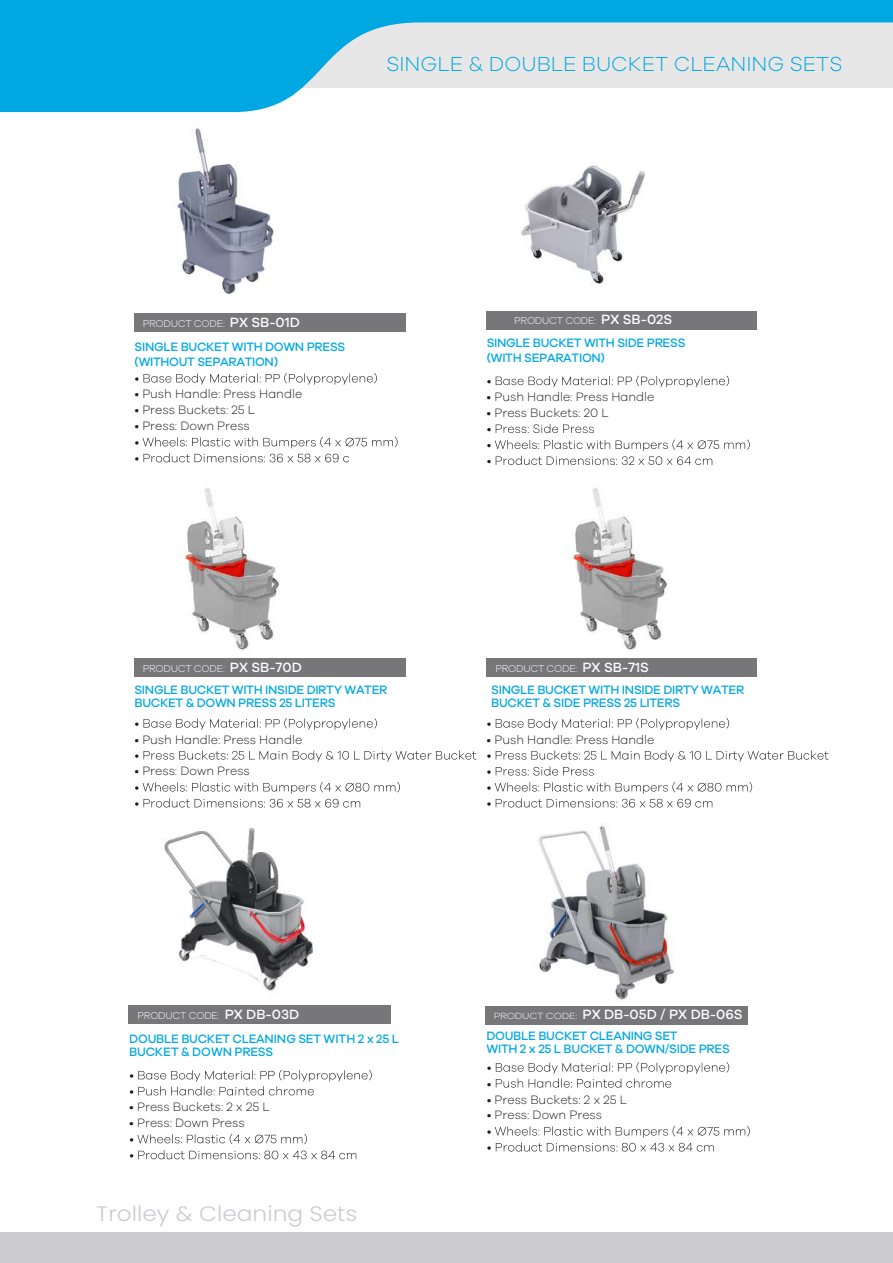
<style>
.page{position:relative;width:893px;height:1263px;background:#fff}
.page>*{position:absolute;margin:0;border:0;box-sizing:border-box;transform-origin:0 0}
.t1{font:300 21px "Galano Grotesque";color:#00a8e2}
.t2{font:300 21px "Poppins";color:#cccbd0;scale:1.11 1}
.t3{font:500 13.8px "Galano Grotesque";color:#fff}
.t4{font:500 12.6px/13px "Galano Grotesque";letter-spacing:-.025em;color:#00a8e2}
.t5{font:300 12.6px "Galano Grotesque";color:#221e20}
.t6{font:300 10.35px "Galano Grotesque";letter-spacing:-.025em;color:#fff}
.s1{font-weight:500;font-size:13.8px}
.s2{font-weight:300;font-size:9.3px}
</style>
<div class="page">
<img style="left:512px;top:807px;width:162px;height:194px">
<div style="left:0;top:1233px;width:893px;height:30px;background:#cccbd0"></div>
<svg style="left:0;top:0;width:893px;height:112px;background:#79cbe8"></svg>
<img style="left:151px;top:807px;width:179px;height:187px">
<div style="left:129px;top:1005px;width:262px;height:19px;background:#77777a"></div>
<svg style="left:130px;top:1070px;width:242px;height:25px"></svg>
<svg style="left:130px;top:1134px;width:177px;height:10px"></svg>
<svg style="left:130px;top:1150px;width:226px;height:9px"></svg>
<div style="left:485px;top:1006px;width:263px;height:19px;background:#77777a"></div>
<svg style="left:487px;top:1062px;width:242px;height:26px"></svg>
<svg style="left:487px;top:1126px;width:263px;height:25px"></svg>
<div style="left:134px;top:313px;width:272px;height:19px;background:#77777a"></div>
<div style="left:487px;top:311px;width:270px;height:18px;background:#77777a"></div>
<img style="left:521px;top:165px;width:124px;height:120px">
<svg style="left:135px;top:373px;width:242px;height:11px"></svg>
<svg style="left:135px;top:437px;width:263px;height:25px"></svg>
<svg style="left:487px;top:376px;width:242px;height:11px"></svg>
<svg style="left:487px;top:424px;width:107px;height:9px"></svg>
<svg style="left:487px;top:439px;width:263px;height:26px"></svg>
<img style="left:174px;top:128px;width:103px;height:166px">
<div style="left:134px;top:658px;width:272px;height:19px;background:#77777a"></div>
<div style="left:487px;top:658px;width:270px;height:19px;background:#77777a"></div>
<svg style="left:135px;top:718px;width:242px;height:12px"></svg>
<svg style="left:135px;top:750px;width:341px;height:12px"></svg>
<svg style="left:135px;top:782px;width:265px;height:25px"></svg>
<svg style="left:487px;top:718px;width:242px;height:12px"></svg>
<svg style="left:487px;top:750px;width:342px;height:25px"></svg>
<svg style="left:487px;top:782px;width:265px;height:25px"></svg>
<img style="left:176px;top:488px;width:104px;height:163px">
<img style="left:564px;top:488px;width:104px;height:163px">
<h1 class="t1" style="left:386px;top:52px;width:457px">SINGLE &amp; DOUBLE BUCKET CLEANING SETS</h1>
<p class="t6" style="left:143px;top:317px;width:159px">PRODUCT CODE: <span class="s1">PX SB-01D</span></p>
<p class="t6" style="left:514px;top:314px;width:160px">PRODUCT CODE: <span class="s1">PX SB-02S</span></p>
<p class="t4" style="left:135px;top:338px;width:212px;line-height:15px">SINGLE BUCKET WITH DOWN PRESS (WITHOUT SEPARATION)</p>
<p class="t5" style="left:134px;top:387px;width:169px">• Push Handle: Press Handle</p>
<p class="t5" style="left:134px;top:402px;width:122px">• Press Buckets: 25 L</p>
<p class="t5" style="left:134px;top:418px;width:117px">• Press: Down Press</p>
<p class="t4" style="left:487px;top:335px;width:200px;line-height:15px">SINGLE BUCKET WITH SIDE PRESS (WITH SEPARATION)</p>
<p class="t5" style="left:487px;top:389px;width:169px">• Push Handle: Press Handle</p>
<p class="t5" style="left:487px;top:405px;width:123px">• Press Buckets: 20 L</p>
<p class="t6" style="left:143px;top:662px;width:161px">PRODUCT CODE: <span class="s1">PX SB-70D</span></p>
<p class="t6" style="left:495px;top:662px;width:155px">PRODUCT CODE: <span class="s1">PX SB-71S</span></p>
<p class="t4" style="left:134px;top:683px;width:255px">SINGLE BUCKET WITH INSIDE DIRTY WATER<br>BUCKET &amp; DOWN PRESS 25 LITERS</p>
<p class="t4" style="left:491px;top:683px;width:255px">SINGLE BUCKET WITH INSIDE DIRTY WATER<br>BUCKET &amp; SIDE PRESS 25 LITERS</p>
<p class="t5" style="left:134px;top:732px;width:169px">• Push Handle: Press Handle</p>
<p class="t5" style="left:134px;top:764px;width:117px">• Press: Down Press</p>
<p class="t5" style="left:487px;top:732px;width:169px">• Push Handle: Press Handle</p>
<p class="t6" style="left:138px;top:1009px;width:163px">PRODUCT CODE: <span class="s1">PX DB-03D</span></p>
<p class="t4" style="left:129px;top:1032px;width:271px">DOUBLE BUCKET CLEANING SET WITH 2 x 25 L<br>BUCKET &amp; DOWN PRESS</p>
<p class="t5" style="left:129px;top:1099px;width:142px">• Press Buckets: 2 x 25 L</p>
<p class="t5" style="left:129px;top:1115px;width:117px">• Press: Down Press</p>
<h1 class="t2" style="left:96px;top:1201px;width:237px">Trolley &amp; Cleaning Sets</h1>
<p class="t3" style="left:494px;top:1006px;width:250px"><span class="s2">PRODUCT CODE:</span> PX DB-05D / PX DB-06S</p>
<p class="t4" style="left:487px;top:1029px;width:245px">DOUBLE BUCKET CLEANING SET<br>WITH 2 x 25 L BUCKET &amp; DOWN/SIDE PRES</p>
<p class="t5" style="left:487px;top:1076px;width:6px">•</p>
<p class="t5" style="left:487px;top:1092px;width:142px">• Press Buckets: 2 x 25 L</p>
<p class="t5" style="left:487px;top:1108px;width:117px">• Press: Down Press</p>
</div>
